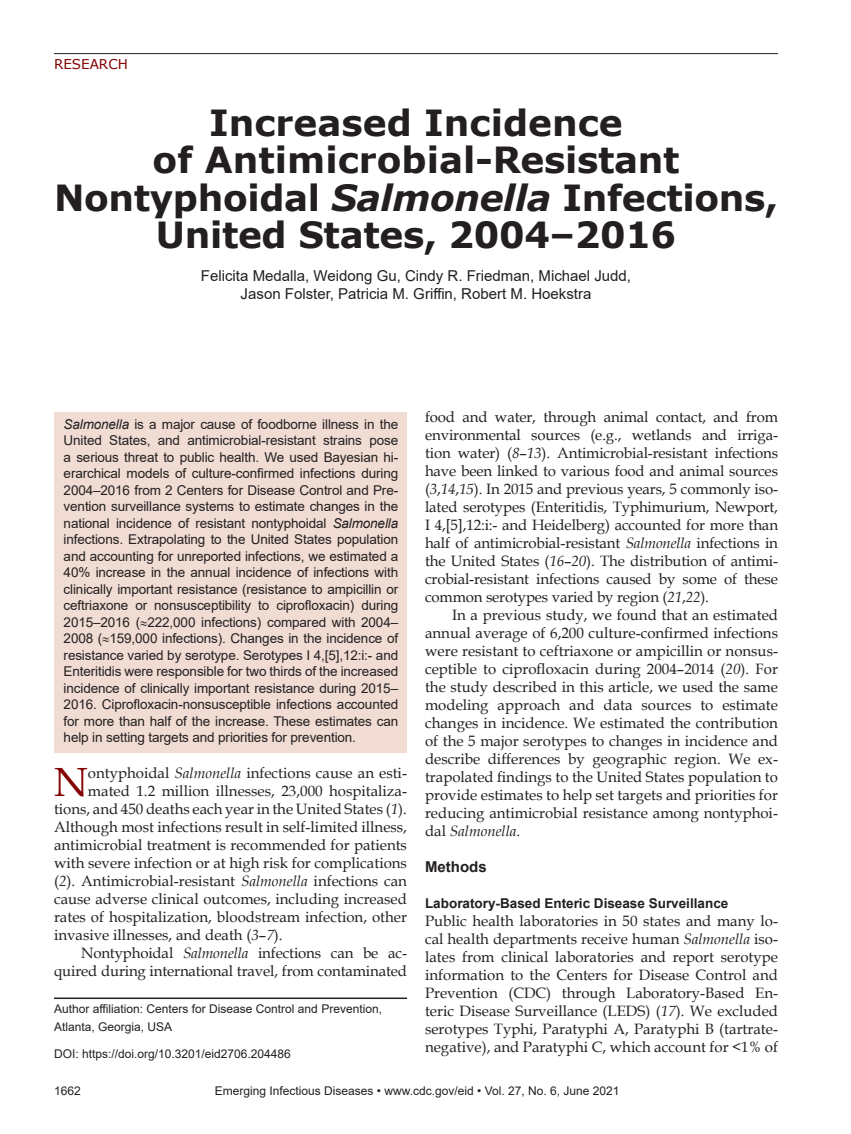
<style>
.page{position:relative;width:851px;height:1134px;background:#fff}
.page>*{position:absolute;margin:0;border:0;box-sizing:border-box;transform-origin:0 0}
.t1{font:40.8px "Book Antiqua";color:#820301}
.t2{font:700 36px/37.5px "Verdana";letter-spacing:-.01em;color:#231f20;text-align:center}
.t3{font:15px/18px "Book Antiqua";color:#231f20;text-align:justify}
.t4{font:15px/18px "Arial";color:#231f20;text-align:center}
.t5{font:700 15px "Arial";color:#231f20}
.t6{font:13.5px/16.5px "Arial";letter-spacing:-.01em;color:#231f20;text-align:justify}
.t7{font:700 13.5px "Arial";color:#231f20}
.t8{font:13.5px "Verdana";color:#820301}
.t9{font:12px/18px "Arial";color:#231f20}
.s1{font-style:italic}
</style>
<div class="page">
<hr style="left:54px;top:53px;width:724px;height:1px;background:#231f20">
<div style="left:54px;top:412px;width:353px;height:341px;background:#f0dcd3"></div>
<hr style="left:54px;top:998px;width:353px;height:1px;background:#231f20">
<p class="t8" style="left:54px;top:55px;width:75px">RESEARCH</p>
<h2 class="t2" style="left:54px;top:103px;width:725px">Increased Incidence<br>of Antimicrobial-Resistant<br>Nontyphoidal <span class="s1">Salmonella</span> Infections,<br>United States, 2004–2016</h2>
<p class="t4" style="left:201px;top:267px;width:431px">Felicita Medalla, Weidong Gu, Cindy R. Friedman, Michael Judd,<br>Jason Folster, Patricia M. Griffin, Robert M. Hoekstra</p>
<p class="t6" style="left:64px;top:416px;width:336px"><span class="s1">Salmonella</span> is a major cause of foodborne illness in the United States, and antimicrobial-resistant strains pose a serious threat to public health. We used Bayesian hi&shy;erarchical models of culture-confirmed infections during 2004–2016 from 2 Centers for Disease Control and Pre&shy;vention surveillance systems to estimate changes in the national incidence of resistant nontyphoidal <span class="s1">Salmonella </span>infections. Extrapolating to the United States population and accounting for unreported infections, we estimated a 40% increase in the annual incidence of infections with clinically important resistance (resistance to ampicillin or ceftriaxone or nonsusceptibility to ciprofloxacin) during 2015–2016 (≈222,000 infections) compared with 2004– 2008 (≈159,000 infections). Changes in the incidence of resistance varied by serotype. Serotypes I 4,[5],12:i:- and Enteritidis were responsible for two thirds of the increased incidence of clinically important resistance during 2015– 2016. Ciprofloxacin-nonsusceptible infections accounted for more than half of the increase. These estimates can help in setting targets and priorities for prevention.</p>
<h1 class="t1" style="left:54px;top:753px;width:35px">N</h1>
<p class="t3" style="left:88px;top:763px;width:320px">ontyphoidal <span class="s1">Salmonella</span> infections cause an esti-</p>
<p class="t3" style="left:88px;top:781px;width:320px">mated 1.2 million illnesses, 23,000 hospitaliza-</p>
<p class="t3" style="left:54px;top:799px;width:354px">tions, and 450 deaths each year in the United States (<span class="s1">1</span>).</p>
<p class="t3" style="left:54px;top:817px;width:354px">Although most infections result in self-limited illness,</p>
<p class="t3" style="left:54px;top:835px;width:354px">antimicrobial treatment is recommended for patients</p>
<p class="t3" style="left:54px;top:853px;width:354px">with severe infection or at high risk for complications</p>
<p class="t3" style="left:54px;top:871px;width:354px">(<span class="s1">2</span>). Antimicrobial-resistant <span class="s1">Salmonella</span> infections can</p>
<p class="t3" style="left:54px;top:889px;width:354px">cause adverse clinical outcomes, including increased</p>
<p class="t3" style="left:54px;top:907px;width:354px">rates of hospitalization, bloodstream infection, other</p>
<p class="t3" style="left:54px;top:925px;width:230px">invasive illnesses, and death (<span class="s1">3</span>–<span class="s1">7</span>).</p>
<p class="t3" style="left:81px;top:943px;width:327px">Nontyphoidal <span class="s1">Salmonella</span> infections can be ac-</p>
<p class="t3" style="left:54px;top:961px;width:354px">quired during international travel, from contaminated</p>
<p class="t9" style="left:54px;top:999px;width:329px">Author affiliation: Centers for Disease Control and Prevention,<br>Atlanta, Georgia, USA</p>
<p class="t9" style="left:54px;top:1044px;width:238px">DOI: https://doi.org/10.3201/eid2706.204486</p>
<p class="t3" style="left:425px;top:408px;width:354px">food and water, through animal contact, and from environmental sources (e.g., wetlands and irriga&shy;tion water) (<span class="s1">8</span>–<span class="s1">13</span>). Antimicrobial-resistant infections have been linked to various food and animal sources (<span class="s1">3</span>,<span class="s1">14</span>,<span class="s1">15</span>). In 2015 and previous years, 5 commonly iso&shy;lated serotypes (Enteritidis, Typhimurium, Newport, I 4,[5],12:i:- and Heidelberg) accounted for more than half of antimicrobial-resistant <span class="s1">Salmonella</span> infections in the United States (<span class="s1">16</span>–<span class="s1">20</span>). The distribution of antimi&shy;crobial-resistant infections caused by some of these common serotypes varied by region (<span class="s1">21</span>,<span class="s1">22</span>).</p>
<p class="t3" style="left:425px;top:606px;width:354px;text-indent:27px">In a previous study, we found that an estimated annual average of 6,200 culture-confirmed infections were resistant to ceftriaxone or ampicillin or nonsus&shy;ceptible to ciprofloxacin during 2004–2014 (<span class="s1">20</span>). For the study described in this article, we used the same modeling approach and data sources to estimate changes in incidence. We estimated the contribution of the 5 major serotypes to changes in incidence and describe differences by geographic region. We ex&shy;trapolated findings to the United States population to provide estimates to help set targets and priorities for reducing antimicrobial resistance among nontyphoi&shy;dal <span class="s1">Salmonella</span>.</p>
<p class="t5" style="left:425px;top:856px;width:63px">Methods</p>
<p class="t7" style="left:425px;top:894px;width:305px">Laboratory-Based Enteric Disease Surveillance</p>
<p class="t3" style="left:425px;top:912px;width:354px">Public health laboratories in 50 states and many lo&shy;cal health departments receive human <span class="s1">Salmonella</span> iso&shy;lates from clinical laboratories and report serotype information to the Centers for Disease Control and Prevention (CDC) through Laboratory-Based En&shy;teric Disease Surveillance (LEDS) (<span class="s1">17</span>). We excluded serotypes Typhi, Paratyphi A, Paratyphi B (tartrate&shy;negative), and Paratyphi C, which account for &lt;1% of</p>
<p class="t9" style="left:54px;top:1082px;width:28px">1662</p>
<p class="t9" style="left:215px;top:1082px;width:406px">Emerging Infectious Diseases • www.cdc.gov/eid • Vol. 27, No. 6, June 2021</p>
</div>
